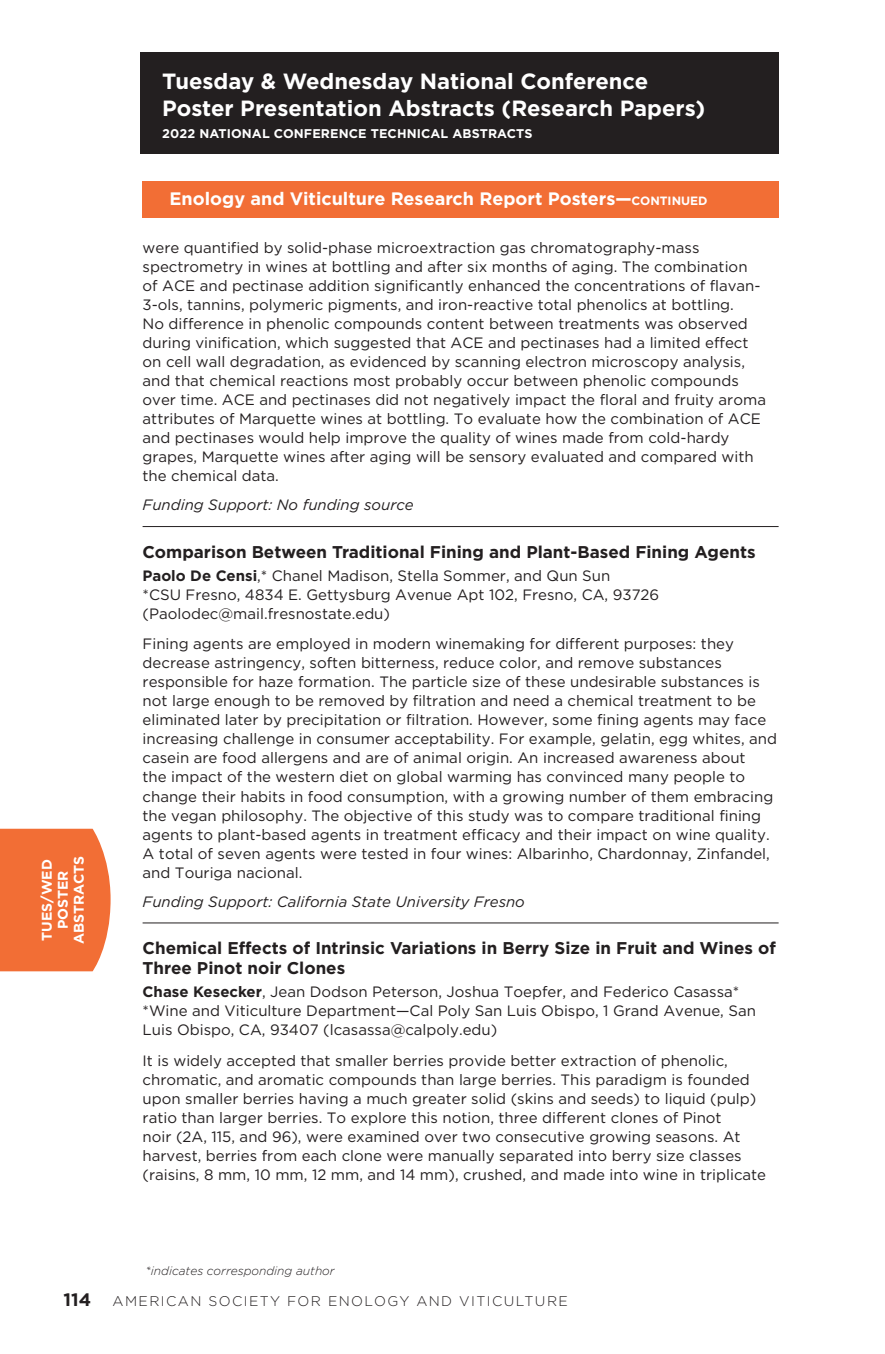
<style>
.page{position:relative;width:885px;height:1354px;background:#fff}
.page>*{position:absolute;margin:0;border:0;box-sizing:border-box;transform-origin:0 0}
.t1{font:700 22px/26.4px "Gotham HTF";color:#fff}
.t2{font:700 18px "Gotham HTF";color:#fff}
.Title-1{font:700 17px/20px "Gotham HTF";color:#231f20}
.body_text{font:15px/19px "Gotham HTF";color:#231f20}
.author-info_copy{font:15px/19px "Gotham HTF";color:#231f20}
.Funding{font:italic 15px "Gotham HTF";color:#231f20}
.author-info{font:15px "Gotham HTF";color:#231f20}
.t3{font:300 14px "Gotham HTF";letter-spacing:.1em;color:#231f20}
.t4{font:700 14px/16px "Gotham HTF";color:#fff;text-align:center}
.t5{font:700 12.6px "Gotham HTF";letter-spacing:.01em;color:#fff}
.t6{font:italic 300 12px "Gotham HTF";color:#231f20}
.s1{font-size:12px}
.s2{font-weight:700}
.s3{font-weight:700;font-size:18px}
</style>
<div class="page">
<div style="left:140px;top:53px;width:639px;height:101px;background:#231f20"></div>
<div style="left:143px;top:182px;width:636px;height:36px;background:#f26e35"></div>
<hr style="left:143px;top:526px;width:636px;height:1px;background:#231f20">
<hr style="left:143px;top:922px;width:636px;height:1px;background:#231f20">
<div style="left:0;top:829px;width:111px;height:142px;background:#f26e35"></div>
<p class="t4" style="left:38px;top:944px;width:89px;rotate:-90deg">TUES/WED<br>POSTER<br>ABSTRACTS</p>
<h1 class="t1" style="left:162px;top:68px;width:544px">Tuesday &amp; Wednesday National Conference<br>Poster Presentation Abstracts (Research Papers)</h1>
<p class="t5" style="left:162px;top:126px;width:372px">2022 NATIONAL CONFERENCE TECHNICAL ABSTRACTS</p>
<p class="t2" style="left:170px;top:188px;width:540px">Enology and Viticulture Research Report Posters—<span class="s1">CONTINUED</span></p>
<p class="body_text" style="left:143px;top:238px;width:625px">were quantified by solid-phase microextraction gas chromatography-mass spectrometry in wines at bottling and after six months of aging. The combination of ACE and pectinase addition significantly enhanced the concentrations of flavan-3-ols, tannins, polymeric pigments, and iron-reactive total phenolics at bottling.<br>No difference in phenolic compounds content between treatments was observed during vinification, which suggested that ACE and pectinases had a limited effect on cell wall degradation, as evidenced by scanning electron microscopy analysis, and that chemical reactions most probably occur between phenolic compounds over time. ACE and pectinases did not negatively impact the floral and fruity aroma attributes of Marquette wines at bottling. To evaluate how the combination of ACE and pectinases would help improve the quality of wines made from cold-hardy grapes, Marquette wines after aging will be sensory evaluated and compared with the chemical data.</p>
<p class="Funding" style="left:143px;top:496px;width:273px">Funding Support: No funding source</p>
<p class="Title-1" style="left:143px;top:541px;width:614px">Comparison Between Traditional Fining and Plant-Based Fining Agents</p>
<p class="author-info" style="left:143px;top:567px;width:469px"><span class="s2">Paolo De Censi</span>,* Chanel Madison, Stella Sommer, and Qun Sun</p>
<p class="author-info_copy" style="left:143px;top:585px;width:518px">*CSU Fresno, 4834 E. Gettysburg Avenue Apt 102, Fresno, CA, 93726 (Paolodec@mail.fresnostate.edu)</p>
<p class="body_text" style="left:143px;top:634px;width:636px">Fining agents are employed in modern winemaking for different purposes: they decrease astringency, soften bitterness, reduce color, and remove substances responsible for haze formation. The particle size of these undesirable substances is not large enough to be removed by filtration and need a chemical treatment to be eliminated later by precipitation or filtration. However, some fining agents may face increasing challenge in consumer acceptability. For example, gelatin, egg whites, and casein are food allergens and are of animal origin. An increased awareness about<br>the impact of the western diet on global warming has convinced many people to change their habits in food consumption, with a growing number of them embracing the vegan philosophy. The objective of this study was to compare traditional fining agents to plant-based agents in treatment efficacy and their impact on wine quality.<br>A total of seven agents were tested in four wines: Albarinho, Chardonnay, Zinfandel, and Touriga nacional.</p>
<p class="Funding" style="left:143px;top:893px;width:384px">Funding Support: California State University Fresno</p>
<p class="Title-1" style="left:143px;top:937px;width:635px">Chemical Effects of Intrinsic Variations in Berry Size in Fruit and Wines of<br>Three Pinot noir Clones</p>
<p class="author-info_copy" style="left:143px;top:982px;width:615px"><span class="s2">Chase Kesecker</span>, Jean Dodson Peterson, Joshua Toepfer, and Federico Casassa* *Wine and Viticulture Department—Cal Poly San Luis Obispo, 1 Grand Avenue, San<br>Luis Obispo, CA, 93407 (lcasassa@calpoly.edu)</p>
<p class="body_text" style="left:143px;top:1050px;width:625px">It is widely accepted that smaller berries provide better extraction of phenolic, chromatic, and aromatic compounds than large berries. This paradigm is founded upon smaller berries having a much greater solid (skins and seeds) to liquid (pulp) ratio than larger berries. To explore this notion, three different clones of Pinot<br>noir (2A, 115, and 96), were examined over two consecutive growing seasons. At harvest, berries from each clone were manually separated into berry size classes (raisins, 8 mm, 10 mm, 12 mm, and 14 mm), crushed, and made into wine in triplicate</p>
<p class="t6" style="left:146px;top:1264px;width:191px">*indicates corresponding author</p>
<p class="t3" style="left:64px;top:1294px;width:506px"><span class="s3">114</span> AMERICAN SOCIETY FOR ENOLOGY AND VITICULTURE</p>
</div>
